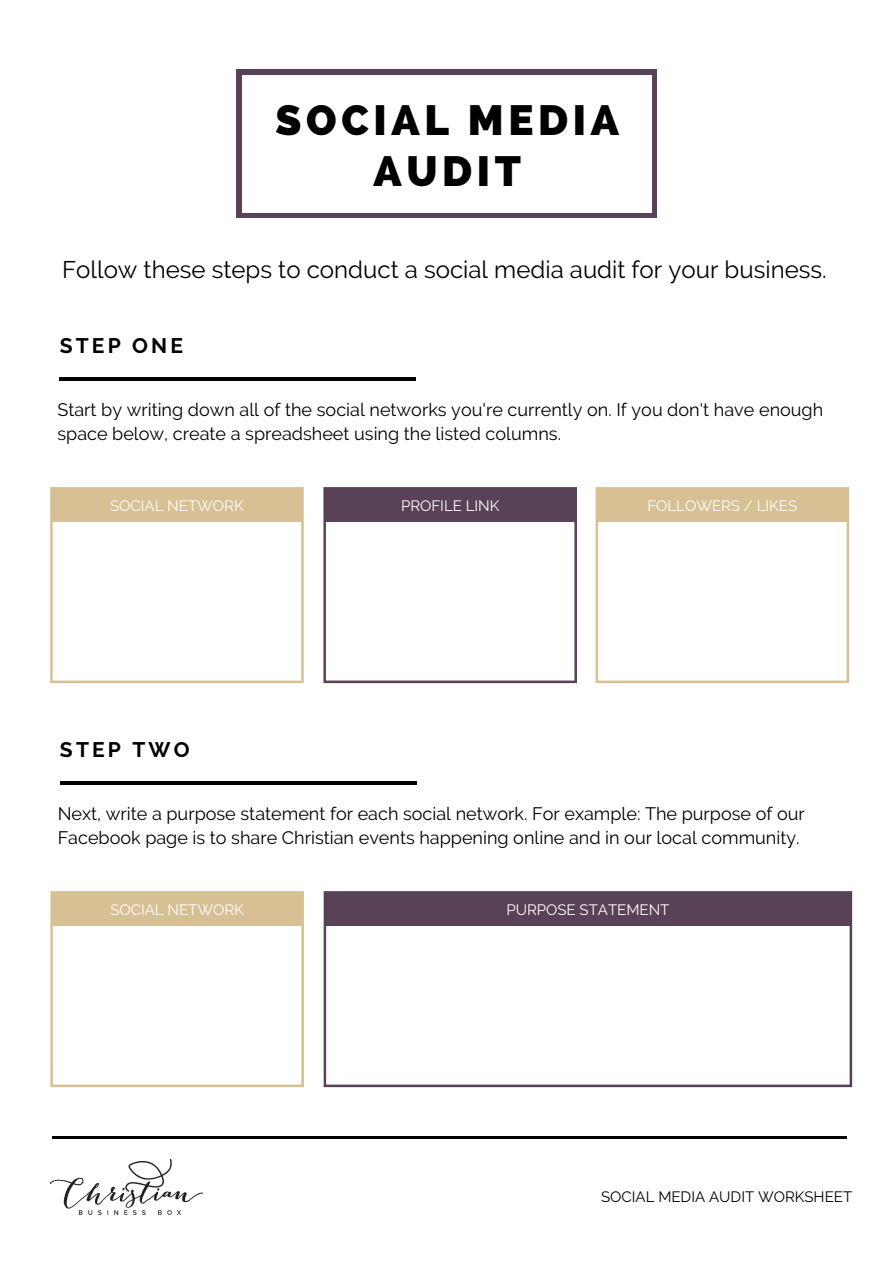
<style>
.page{position:relative;width:894px;height:1264px;background:#fff}
.page>*{position:absolute;margin:0;border:0;box-sizing:border-box;transform-origin:0 0}
.t1{font:800 42px/51.8px "Raleway";letter-spacing:.11em;color:#000;text-align:center}
.t2{font:24px "Raleway";color:#000}
.t3{font:700 21px "Raleway";letter-spacing:.15em;color:#000}
.t4{font:18px/24.8px "Raleway";color:#000}
.t5{font:15px "Raleway";color:#fff}
.t6{font:15px "Raleway";color:#000}
</style>
<div class="page">
<div style="left:237px;top:70px;width:420px;height:148px;background:#594157"></div>
<div style="left:242px;top:75px;width:409px;height:138px;background:#fff"></div>
<hr style="left:60px;top:377px;width:356px;height:3px;background:#000">
<svg style="left:50px;top:487px;width:253px;height:196px"></svg>
<div style="left:51px;top:488px;width:251px;height:34px;background:#d7c094"></div>
<svg style="left:323px;top:487px;width:254px;height:196px"></svg>
<div style="left:324px;top:488px;width:251px;height:34px;background:#594157"></div>
<svg style="left:595px;top:487px;width:253px;height:196px"></svg>
<div style="left:596px;top:488px;width:251px;height:34px;background:#d7c094"></div>
<hr style="left:60px;top:781px;width:356px;height:3px;background:#000">
<svg style="left:50px;top:891px;width:254px;height:196px"></svg>
<div style="left:51px;top:892px;width:252px;height:34px;background:#d7c094"></div>
<svg style="left:323px;top:891px;width:528px;height:196px"></svg>
<div style="left:324px;top:892px;width:526px;height:34px;background:#594157"></div>
<img style="left:50px;top:1159px;width:152px;height:55px">
<hr style="left:53px;top:1135px;width:793px;height:3px;background:#000">
<h1 class="t1" style="left:275px;top:94px;width:345px">SOCIAL MEDIA<br>AUDIT</h1>
<h2 class="t2" style="left:62px;top:255px;width:765px">Follow these steps to conduct a social media audit for your business.</h2>
<p class="t3" style="left:60px;top:333px;width:125px">STEP ONE</p>
<p class="t4" style="left:57px;top:397px;width:767px">Start by writing down all of the social networks you're currently on. If you don't have enough space below, create a spreadsheet using the listed columns.</p>
<p class="t5" style="left:110px;top:497px;width:135px">SOCIAL NETWORK</p>
<p class="t5" style="left:401px;top:497px;width:100px">PROFILE LINK</p>
<p class="t5" style="left:647px;top:497px;width:151px">FOLLOWERS / LIKES</p>
<p class="t3" style="left:60px;top:737px;width:131px">STEP TWO</p>
<p class="t4" style="left:58px;top:800px;width:748px">Next, write a purpose statement for each social network. For example: The purpose of our<br>Facebook page is to share Christian events happening online and in our local community.</p>
<p class="t5" style="left:110px;top:901px;width:135px">SOCIAL NETWORK</p>
<p class="t5" style="left:506px;top:901px;width:164px">PURPOSE STATEMENT</p>
<p class="t6" style="left:601px;top:1188px;width:252px">SOCIAL MEDIA AUDIT WORKSHEET</p>
</div>
